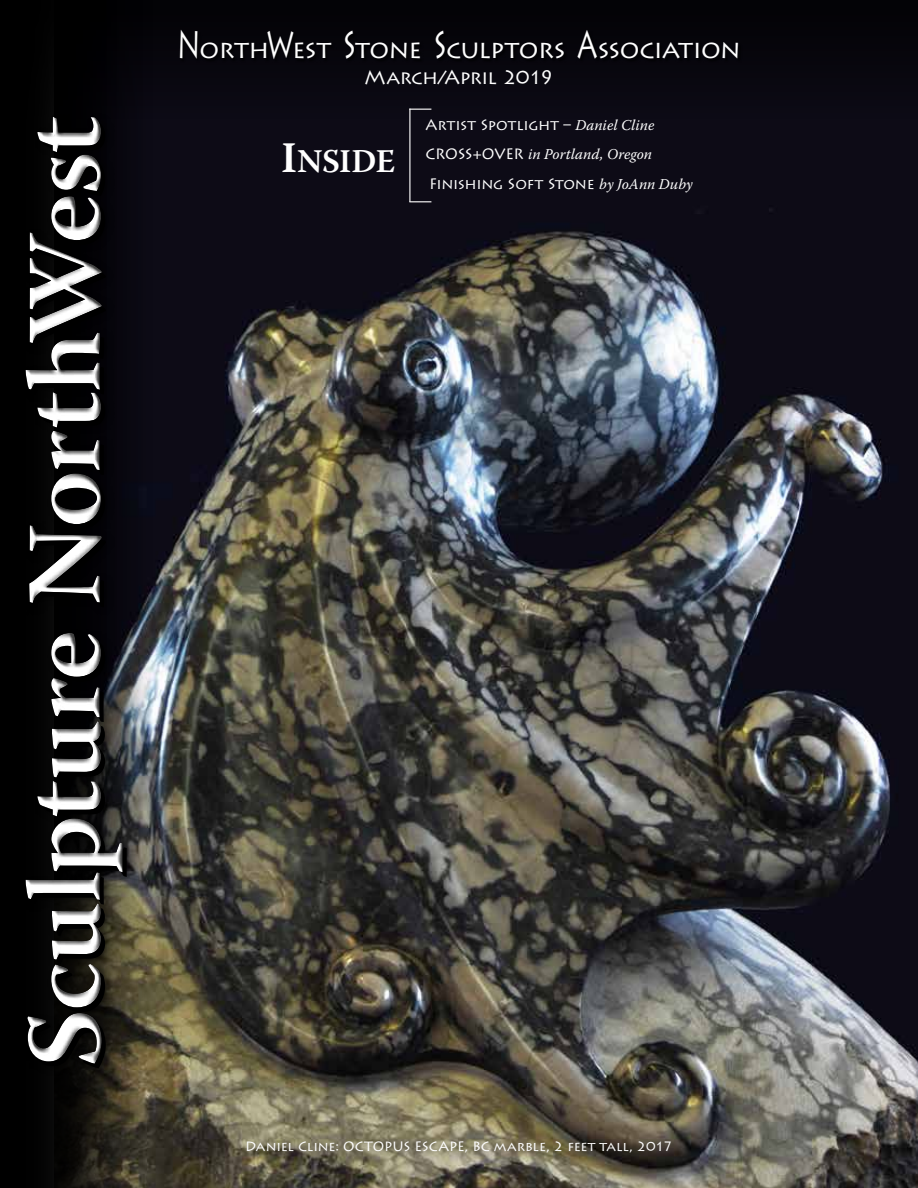
<style>
.page{position:relative;width:918px;height:1188px;background:#fff}
.page>*{position:absolute;margin:0;border:0;box-sizing:border-box;transform-origin:0 0}
.t1{font:600 106.2px "Warnock Pro";letter-spacing:-.02em;color:#fff}
.t2{font:600 33px "Warnock Pro";letter-spacing:-.015em;color:#fff}
.t3{font:25.5px "Lithos Pro";letter-spacing:-.02em;color:#fff}
.t4{font:19.5px "Lithos Pro";letter-spacing:-.03em;color:#fff}
.t5{font:15px "Lithos Pro";letter-spacing:-.015em;color:#fff}
.t6{font:italic 15px "Warnock Pro";color:#fff}
.t7{font:13.5px "Lithos Pro";letter-spacing:-.015em;color:#fff}
.s1{font-size:38.25px}
.s2{font-weight:700}
.s3{font-family:"Warnock Pro";font-style:italic}
.s4{font-size:43.5px}
.s5{font-family:"Lithos Pro";font-style:normal}
</style>
<div class="page">
<img style="left:152px;top:119px;width:766px;height:1069px">
<div style="left:0;top:0;width:918px;height:119px;background:#08070f"></div>
<img style="left:143px;top:119px;width:9px;height:1069px">
<svg style="left:117px;top:0;width:26px;height:1188px"></svg>
<div style="left:0;top:0;width:107px;height:1188px;background:#000"></div>
<div style="left:242px;top:1136px;width:439px;height:26px;background:#000;opacity:.75"></div>
<div style="left:180px;top:30px;width:562px;height:34px;background:#05040a"></div>
<div style="left:21px;top:113px;width:116px;height:965px;background:#000;opacity:.75"></div>
<div style="left:22px;top:111px;width:106px;height:957px;background:#000;opacity:.75"></div>
<hr style="left:409px;top:109px;width:1px;height:93px;background:#fff">
<svg style="left:409px;top:109px;width:22px;height:1px"></svg>
<svg style="left:409px;top:201px;width:22px;height:1px"></svg>
<h3 class="t3" style="left:177px;top:35px;width:565px"><span class="s1">N</span>orth<span class="s1">W</span>est <span class="s1">S</span>tone <span class="s1">S</span>culptors <span class="s1">A</span>ssociation</h3>
<h3 class="t4" style="left:364px;top:66px;width:191px">March/April 2019</h3>
<h1 class="t1" style="left:1px;top:1067px;width:953px;rotate:-90deg"><span class="s2">S</span>culpture NorthWest</h1>
<p class="t5" style="left:426px;top:116px;width:230px">Artist Spotlight – <span class="s3">Daniel Cline</span></p>
<h2 class="t2" style="left:281px;top:141px;width:116px"><span class="s4">I</span>NSIDE</h2>
<p class="t6" style="left:426px;top:145px;width:228px"><span class="s5">CROSS+OVER</span> in Portland, Oregon</p>
<p class="t5" style="left:429px;top:175px;width:265px">Finishing Soft Stone <span class="s3">by JoAnn Duby</span></p>
<p class="t7" style="left:245px;top:1139px;width:429px">Daniel Cline: OCTOPUS ESCAPE, BC marble, 2 feet tall, 2017</p>
</div>
